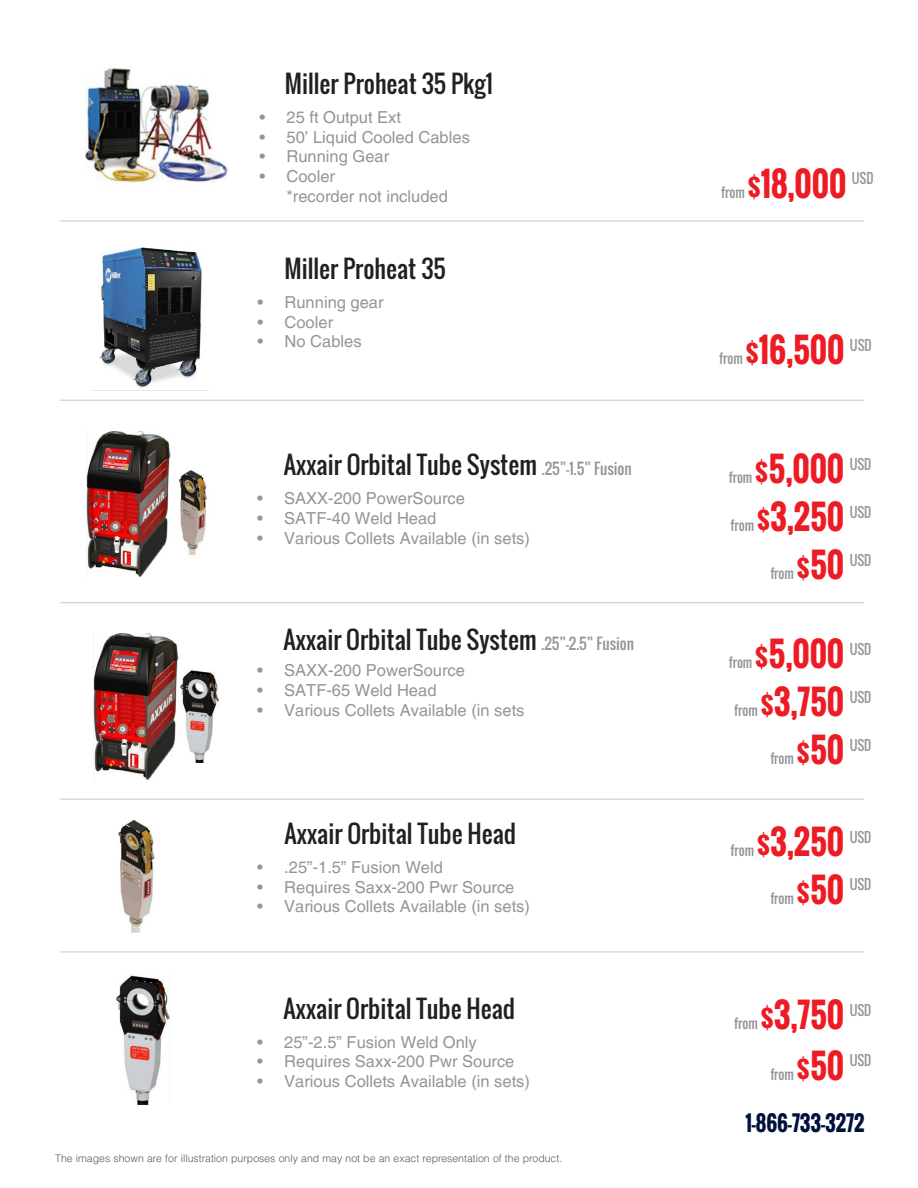
<style>
.page{position:relative;width:918px;height:1188px;background:#fff}
.page>*{position:absolute;margin:0;border:0;box-sizing:border-box;transform-origin:0 0}
.t1{font:700 33px "Oswald";letter-spacing:-.005em;color:#ed1c24;scale:.95 1}
.t2{font:24px "Oswald";color:#231f20}
.t3{font:700 21px "Oswald";letter-spacing:-.005em;color:#00123b;scale:.95 1}
.t4{font:16.5px/19.8px "Helvetica LT Pro";color:#939598}
.t5{font:13.5px "Oswald";letter-spacing:-.005em;color:#939598;scale:.95 1}
.t6{font:300 10.5px "Helvetica LT Pro";color:#5a5a5a}
.s1{font-size:15px;color:#939598}
.s2{font-weight:400;font-size:13.5px;color:#939598}
.s3{font-size:25.5px}
.s4{font-weight:700;font-size:25.5px;color:#ed1c24}
.s5{font-weight:700;font-size:33px;color:#ed1c24}
</style>
<div class="page">
<img style="left:84px;top:67px;width:144px;height:117px">
<img style="left:92px;top:247px;width:116px;height:144px">
<img style="left:86px;top:431px;width:85px;height:146px">
<img style="left:178px;top:470px;width:29px;height:86px">
<img style="left:94px;top:634px;width:84px;height:146px">
<img style="left:181px;top:669px;width:38px;height:93px">
<img style="left:118px;top:820px;width:37px;height:113px">
<img style="left:116px;top:975px;width:54px;height:130px">
<hr style="left:60px;top:799px;width:804px;height:1px;background:#c7c8ca">
<hr style="left:60px;top:952px;width:804px;height:1px;background:#c7c8ca">
<hr style="left:60px;top:602px;width:804px;height:1px;background:#c7c8ca">
<hr style="left:60px;top:400px;width:804px;height:1px;background:#c7c8ca">
<hr style="left:60px;top:221px;width:804px;height:1px;background:#c7c8ca">
<h2 class="t2" style="left:285px;top:66px;width:209px">Miller Proheat 35 Pkg1</h2>
<p class="t4" style="left:260px;top:107px;width:143px">• 25 ft Output Ext</p>
<p class="t4" style="left:260px;top:127px;width:212px">• 50’ Liquid Cooled Cables</p>
<p class="t4" style="left:260px;top:147px;width:131px">• Running Gear</p>
<p class="t4" style="left:287px;top:166px;width:163px;text-indent:-27px">• Cooler<br>*recorder not included</p>
<h2 class="t2" style="left:285px;top:251px;width:163px">Miller Proheat 35</h2>
<p class="t4" style="left:258px;top:292px;width:128px">• Running gear</p>
<p class="t4" style="left:258px;top:312px;width:77px">• Cooler</p>
<p class="t4" style="left:258px;top:332px;width:106px">• No Cables</p>
<h2 class="t2" style="left:284px;top:447px;width:349px">Axxair Orbital Tube System <span class="s1">.25”-1.5” Fusion</span></h2>
<p class="t4" style="left:257px;top:489px;width:209px">• SAXX-200 PowerSource</p>
<p class="t4" style="left:257px;top:508px;width:181px">• SATF-40 Weld Head</p>
<p class="t4" style="left:257px;top:528px;width:274px">• Various Collets Available (in sets)</p>
<h2 class="t2" style="left:283px;top:623px;width:352px">Axxair Orbital Tube System <span class="s1">.25”-2.5” Fusion</span></h2>
<p class="t4" style="left:257px;top:660px;width:209px">• SAXX-200 PowerSource</p>
<p class="t4" style="left:257px;top:680px;width:181px">• SATF-65 Weld Head</p>
<p class="t4" style="left:257px;top:700px;width:269px">• Various Collets Available (in sets</p>
<h2 class="t2" style="left:285px;top:816px;width:233px">Axxair Orbital Tube Head</h2>
<p class="t4" style="left:257px;top:857px;width:187px">• .25”-1.5” Fusion Weld</p>
<p class="t4" style="left:257px;top:877px;width:259px">• Requires Saxx-200 Pwr Source</p>
<p class="t4" style="left:257px;top:897px;width:274px">• Various Collets Available (in sets)</p>
<h2 class="t2" style="left:283px;top:991px;width:233px">Axxair Orbital Tube Head</h2>
<p class="t4" style="left:257px;top:1032px;width:221px">• 25”-2.5” Fusion Weld Only</p>
<p class="t4" style="left:257px;top:1052px;width:259px">• Requires Saxx-200 Pwr Source</p>
<p class="t4" style="left:257px;top:1072px;width:274px">• Various Collets Available (in sets)</p>
<p class="t6" style="left:55px;top:1152px;width:509px">The images shown are for illustration purposes only and may not be an exact representation of the product.</p>
<h1 class="t1" style="left:721px;top:159px;width:133px"><span class="s2">from</span> <span class="s3">$</span>18,000</h1>
<p class="t5" style="left:852px;top:169px;width:24px">USD</p>
<h1 class="t1" style="left:719px;top:326px;width:133px"><span class="s2">from</span> <span class="s3">$</span>16,500</h1>
<p class="t5" style="left:850px;top:335px;width:24px">USD</p>
<h1 class="t1" style="left:729px;top:445px;width:123px"><span class="s2">from</span> <span class="s3">$</span>5,000</h1>
<p class="t5" style="left:850px;top:454px;width:24px">USD</p>
<h1 class="t1" style="left:731px;top:493px;width:121px"><span class="s2">from</span> <span class="s3">$</span>3,250</h1>
<p class="t5" style="left:850px;top:502px;width:24px">USD</p>
<p class="t5" style="left:770px;top:563px;width:79px">from <span class="s4">$</span><span class="s5">50</span></p>
<p class="t5" style="left:850px;top:550px;width:24px">USD</p>
<h1 class="t1" style="left:729px;top:630px;width:123px"><span class="s2">from</span> <span class="s3">$</span>5,000</h1>
<p class="t5" style="left:850px;top:639px;width:24px">USD</p>
<h1 class="t1" style="left:734px;top:678px;width:117px"><span class="s2">from</span> <span class="s3">$</span>3,750</h1>
<p class="t5" style="left:850px;top:687px;width:24px">USD</p>
<p class="t5" style="left:770px;top:748px;width:79px">from <span class="s4">$</span><span class="s5">50</span></p>
<p class="t5" style="left:850px;top:735px;width:24px">USD</p>
<h1 class="t1" style="left:731px;top:818px;width:121px"><span class="s2">from</span> <span class="s3">$</span>3,250</h1>
<p class="t5" style="left:850px;top:827px;width:24px">USD</p>
<p class="t5" style="left:770px;top:888px;width:79px">from <span class="s4">$</span><span class="s5">50</span></p>
<p class="t5" style="left:850px;top:875px;width:24px">USD</p>
<h1 class="t1" style="left:734px;top:991px;width:117px"><span class="s2">from</span> <span class="s3">$</span>3,750</h1>
<p class="t5" style="left:850px;top:1000px;width:24px">USD</p>
<p class="t5" style="left:770px;top:1064px;width:79px">from <span class="s4">$</span><span class="s5">50</span></p>
<p class="t5" style="left:850px;top:1051px;width:24px">USD</p>
<p class="t3" style="left:745px;top:1108px;width:127px">1-866-733-3272</p>
</div>
